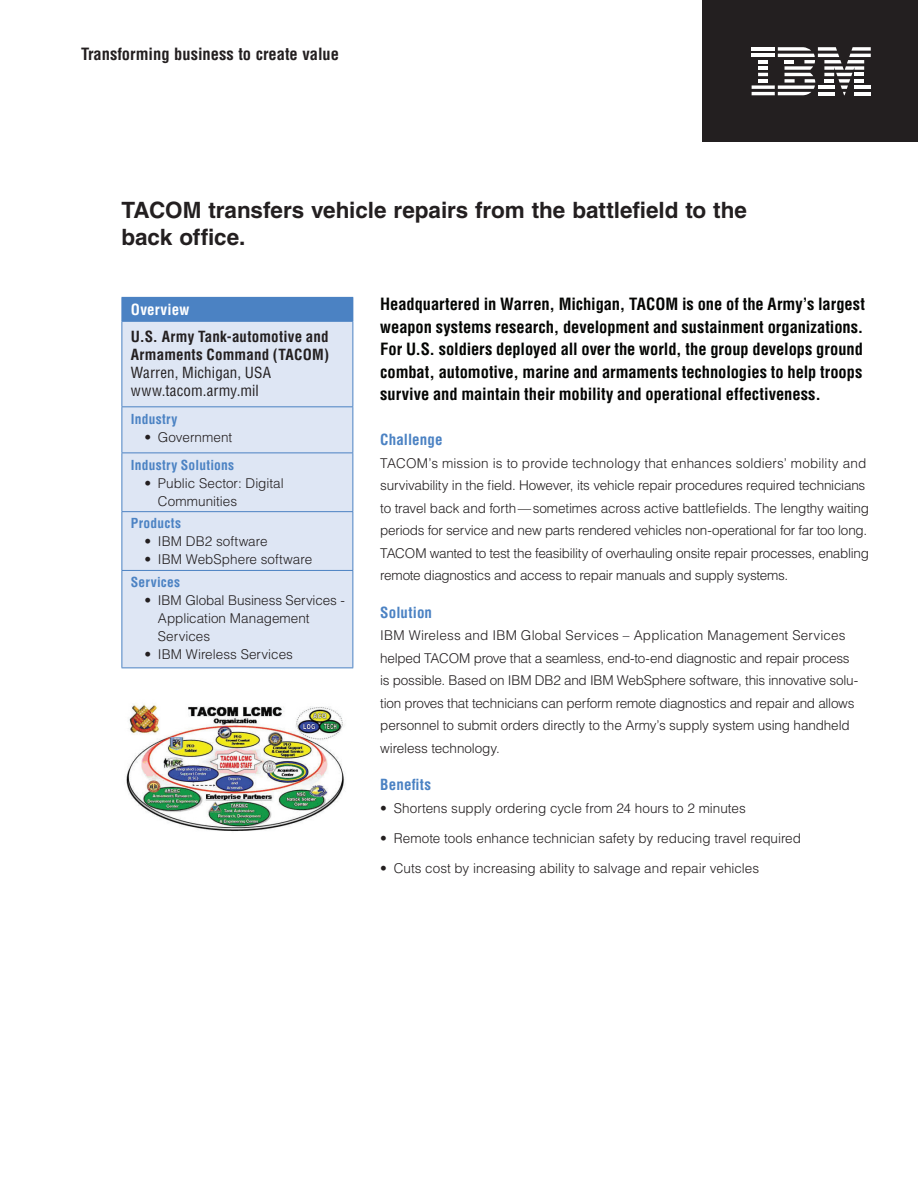
<style>
.page{position:relative;width:918px;height:1188px;background:#fff}
.page>*{position:absolute;margin:0;border:0;box-sizing:border-box;transform-origin:0 0}
.t1{font:700 22.5px/27px "Helvetica";letter-spacing:-.005em;color:#231f20}
.t2{font:700 condensed 16.5px/22.5px "Helvetica";letter-spacing:-.005em;color:#040503}
.t3{font:700 condensed 16.5px "Helvetica";color:#231f20}
.t4{font:700 condensed 15px/18px "Helvetica";letter-spacing:.01em;color:#231f20}
.t5{font:condensed 15px/18px "Helvetica";letter-spacing:.01em;color:#231f20}
.t6{font:700 condensed 15px "Helvetica";letter-spacing:.01em;color:#4b82c3}
.t7{font:700 condensed 15px "Helvetica";letter-spacing:.015em;color:#fff}
.t8{font:300 13.5px/22.5px "Helvetica";letter-spacing:-.01em;color:#231f20}
.t9{font:700 condensed 13.5px "Helvetica";letter-spacing:.02em;color:#4b82c3}
</style>
<div class="page">
<div style="left:703px;top:0;width:215px;height:142px;background:#231f20"></div>
<svg style="left:752px;top:47px;width:119px;height:48px"></svg>
<hr style="left:818px;top:92px;width:16px;height:3px;background:#fff">
<hr style="left:752px;top:92px;width:23px;height:3px;background:#fff">
<div style="left:122px;top:297px;width:231px;height:24px;background:#4b82c3"></div>
<div style="left:123px;top:322px;width:229px;height:345px;background:#dee6f4"></div>
<hr style="left:122px;top:321px;width:231px;height:1px;background:#4b82c3">
<hr style="left:122px;top:322px;width:1px;height:84px;background:#4b82c3">
<hr style="left:352px;top:322px;width:1px;height:84px;background:#4b82c3">
<hr style="left:122px;top:406px;width:231px;height:1px;background:#4b82c3">
<hr style="left:122px;top:407px;width:1px;height:46px;background:#4b82c3">
<hr style="left:352px;top:407px;width:1px;height:46px;background:#4b82c3">
<hr style="left:122px;top:453px;width:231px;height:1px;background:#4b82c3">
<hr style="left:122px;top:453px;width:1px;height:58px;background:#4b82c3">
<hr style="left:352px;top:453px;width:1px;height:58px;background:#4b82c3">
<hr style="left:122px;top:511px;width:231px;height:1px;background:#4b82c3">
<hr style="left:122px;top:512px;width:1px;height:58px;background:#4b82c3">
<hr style="left:352px;top:512px;width:1px;height:58px;background:#4b82c3">
<hr style="left:122px;top:570px;width:231px;height:1px;background:#4b82c3">
<hr style="left:122px;top:571px;width:1px;height:96px;background:#4b82c3">
<hr style="left:352px;top:571px;width:1px;height:96px;background:#4b82c3">
<hr style="left:122px;top:667px;width:231px;height:1px;background:#4b82c3">
<img style="left:126px;top:704px;width:219px;height:128px">
<p class="t3" style="left:81px;top:44px;width:260px">Transforming business to create value</p>
<h1 class="t1" style="left:122px;top:196px;width:627px">TACOM transfers vehicle repairs from the battlefield to the back office.</h1>
<p class="t7" style="left:131px;top:300px;width:60px">Overview</p>
<p class="t4" style="left:131px;top:328px;width:200px">U.S. Army Tank-automotive and<br>Armaments Command (TACOM)</p>
<p class="t5" style="left:131px;top:364px;width:142px">Warren, Michigan, USA www.tacom.army.mil</p>
<p class="t9" style="left:131px;top:410px;width:48px">Industry</p>
<p class="t8" style="left:144px;top:425px;width:89px">• Government</p>
<p class="t9" style="left:131px;top:456px;width:105px">Industry Solutions</p>
<p class="t8" style="left:158px;top:473px;width:127px;line-height:18px;text-indent:-14px">• Public Sector: Digital<br>Communities</p>
<p class="t9" style="left:131px;top:515px;width:52px">Products</p>
<p class="t8" style="left:144px;top:530px;width:125px">• IBM DB2 software</p>
<p class="t8" style="left:144px;top:548px;width:169px">• IBM WebSphere software</p>
<p class="t9" style="left:131px;top:574px;width:51px">Services</p>
<p class="t8" style="left:158px;top:591px;width:189px;line-height:18px;text-indent:-14px">• IBM Global Business Services -<br>Application Management<br>Services</p>
<p class="t8" style="left:144px;top:643px;width:150px">• IBM Wireless Services</p>
<p class="t2" style="left:380px;top:293px;width:486px">Headquartered in Warren, Michigan, TACOM is one of the Army’s largest weapon systems research, development and sustainment organizations.<br>For U.S. soldiers deployed all over the world, the group develops ground combat, automotive, marine and armaments technologies to help troops survive and maintain their mobility and operational effectiveness.</p>
<p class="t6" style="left:380px;top:430px;width:64px">Challenge</p>
<p class="t8" style="left:380px;top:451px;width:490px">TACOM’s mission is to provide technology that enhances soldiers’ mobility and survivability in the field. However, its vehicle repair procedures required technicians to travel back and forth—sometimes across active battlefields. The lengthy waiting periods for service and new parts rendered vehicles non-operational for far too long.<br>TACOM wanted to test the feasibility of overhauling onsite repair processes, enabling remote diagnostics and access to repair manuals and supply systems.</p>
<p class="t6" style="left:380px;top:603px;width:53px">Solution</p>
<p class="t8" style="left:380px;top:624px;width:479px">IBM Wireless and IBM Global Services – Application Management Services helped TACOM prove that a seamless, end-to-end diagnostic and repair process is possible. Based on IBM DB2 and IBM WebSphere software, this innovative solu&shy;tion proves that technicians can perform remote diagnostics and repair and allows personnel to submit orders directly to the Army’s supply system using handheld wireless technology.</p>
<p class="t6" style="left:380px;top:775px;width:52px">Benefits</p>
<p class="t8" style="left:380px;top:796px;width:367px">• Shortens supply ordering cycle from 24 hours to 2 minutes</p>
<p class="t8" style="left:380px;top:826px;width:422px">• Remote tools enhance technician safety by reducing travel required</p>
<p class="t8" style="left:380px;top:856px;width:381px">• Cuts cost by increasing ability to salvage and repair vehicles</p>
</div>
